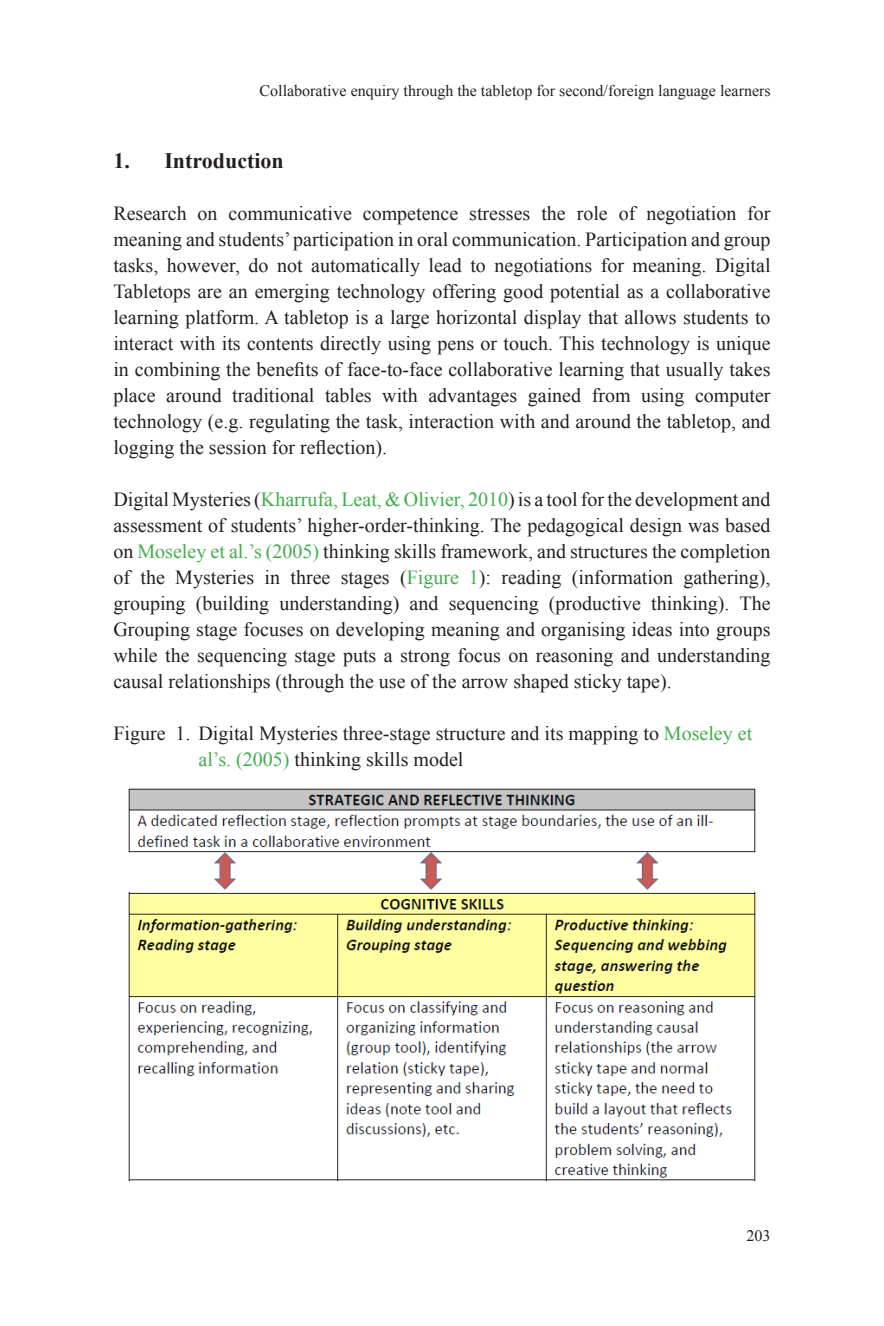
<style>
.page{position:relative;width:884px;height:1326px;background:#fff}
.page>*{position:absolute;margin:0;border:0;box-sizing:border-box;transform-origin:0 0}
.t1{font:700 22px "Times New Roman";color:#231f20}
.body_text{font:20px/26px "Times New Roman";color:#231f20;text-align:justify}
.Page__R{font:16px "Times New Roman";color:#231f20}
.Page__L{font:16px "Times New Roman";color:#231f20}
.s1{color:#40ae49}
</style>
<div class="page">
<img style="left:128px;top:788px;width:628px;height:393px">
<p class="Page__R" style="left:260px;top:80px;width:513px">Collaborative enquiry through the tabletop for second/foreign language learners</p>
<p class="t1" style="left:113px;top:145px;width:172px">1. Introduction</p>
<p class="body_text" style="left:113px;top:200px;width:659px">Research on communicative competence stresses the role of negotiation for meaning and students’ participation in oral communication. Participation and group tasks, however, do not automatically lead to negotiations for meaning. Digital Tabletops are an emerging technology offering good potential as a collaborative learning platform. A tabletop is a large horizontal display that allows students to interact with its contents directly using pens or touch. This technology is unique in combining the benefits of face-to-face collaborative learning that usually takes place around traditional tables with advantages gained from using computer technology (e.g. regulating the task, interaction with and around the tabletop, and logging the session for reflection).</p>
<p class="body_text" style="left:113px;top:486px;width:659px">Digital Mysteries (<span class="s1">Kharrufa, Leat, &amp; Olivier, 2010</span>) is a tool for the development and assessment of students’ higher-order-thinking. The pedagogical design was based on <span class="s1">Moseley et al.’s (2005)</span> thinking skills framework, and structures the completion of the Mysteries in three stages (<span class="s1">Figure 1</span>): reading (information gathering), grouping (building understanding) and sequencing (productive thinking). The Grouping stage focuses on developing meaning and organising ideas into groups while the sequencing stage puts a strong focus on reasoning and understanding causal relationships (through the use of the arrow shaped sticky tape).</p>
<p class="body_text" style="left:198px;top:720px;width:555px;text-indent:-85px">Figure 1. Digital Mysteries three-stage structure and its mapping to <span class="s1">Moseley et al’s. (2005)</span> thinking skills model</p>
<p class="Page__L" style="left:746px;top:1224px;width:25px">203</p>
</div>
